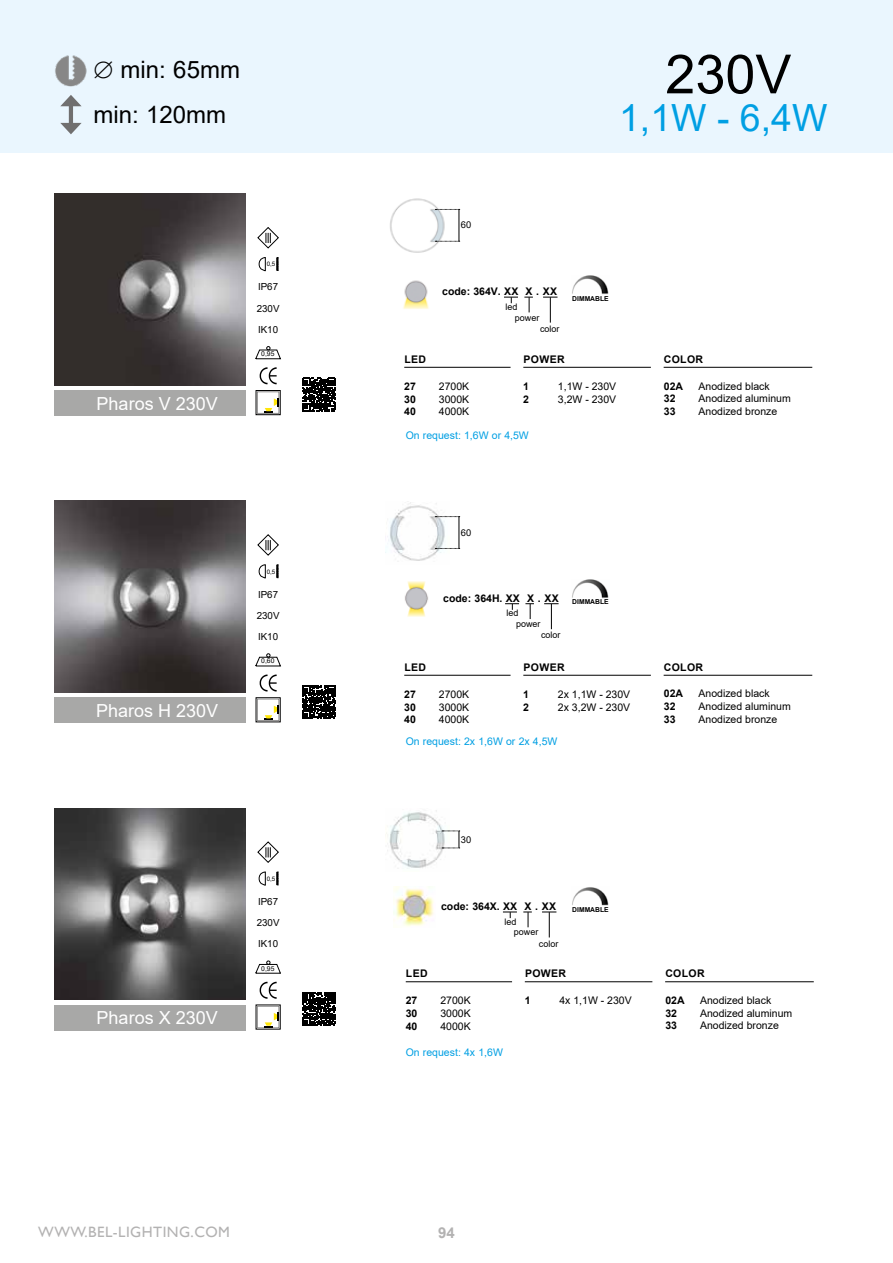
<style>
.page{position:relative;width:893px;height:1263px;background:#fff}
.page>*{position:absolute;margin:0;border:0;box-sizing:border-box;transform-origin:0 0}
.t1{font:54px "Arial";color:#000}
.t2{font:37.5px "Arial";color:#009fe3}
.t3{font:24px/44.8px "Arial";color:#000}
.t4{font:18px "Arial";color:#fff}
.t5{font:15px "Gill Sans";letter-spacing:.03em;color:#b3b2b2}
.t6{font:700 15px "Arial";color:#b3b2b2}
.t7{font:10.5px "Arial";color:#000}
.t8{font:700 10.5px "Arial";color:#000}
.t9{font:10.5px "Arial";color:#009fe3}
.t10{font:9.75px/21.3px "Arial";color:#000}
.t11{font:9.3px "Arial";color:#000}
.t12{font:9px "Arial";color:#000}
.t13{font:700 6.75px "Arial";color:#000}
.t14{font:6.75px "Arial Unicode MS";color:#000}
.t15{font:6.15px "Arial";color:#000}
</style>
<div class="page">
<div style="left:0;top:0;width:893px;height:153px;background:#eaf6fe"></div>
<hr style="left:406px;top:981px;width:106px;height:1px;background:#000">
<hr style="left:525px;top:981px;width:127px;height:1px;background:#000">
<hr style="left:665px;top:981px;width:149px;height:1px;background:#000">
<hr style="left:404px;top:675px;width:107px;height:1px;background:#000">
<hr style="left:523px;top:675px;width:128px;height:1px;background:#000">
<hr style="left:664px;top:675px;width:148px;height:1px;background:#000">
<img style="left:54px;top:194px;width:191px;height:191px">
<div style="left:54px;top:390px;width:191px;height:26px;background:#a8a8a7"></div>
<svg style="left:257px;top:227px;width:22px;height:21px"></svg>
<svg style="left:277px;top:257px;width:2px;height:14px"></svg>
<svg style="left:259px;top:257px;width:7px;height:14px"></svg>
<svg style="left:255px;top:346px;width:26px;height:13px"></svg>
<svg style="left:260px;top:367px;width:17px;height:17px"></svg>
<div style="left:256px;top:390px;width:25px;height:25px;border:1px solid #000"></div>
<div style="left:257px;top:391px;width:22px;height:23px;border:1px solid #8a8989"></div>
<svg style="left:264px;top:398px;width:15px;height:15px"></svg>
<img style="left:54px;top:501px;width:191px;height:191px">
<div style="left:54px;top:697px;width:191px;height:26px;background:#a8a8a7"></div>
<svg style="left:257px;top:534px;width:22px;height:22px"></svg>
<svg style="left:277px;top:565px;width:2px;height:13px"></svg>
<svg style="left:259px;top:564px;width:7px;height:14px"></svg>
<svg style="left:255px;top:654px;width:26px;height:12px"></svg>
<svg style="left:260px;top:674px;width:17px;height:17px"></svg>
<div style="left:256px;top:697px;width:25px;height:25px;border:1px solid #000"></div>
<div style="left:257px;top:699px;width:22px;height:22px;border:1px solid #8a8989"></div>
<svg style="left:264px;top:705px;width:15px;height:15px"></svg>
<img style="left:54px;top:808px;width:191px;height:191px">
<div style="left:54px;top:1005px;width:191px;height:25px;background:#a8a8a7"></div>
<svg style="left:257px;top:841px;width:22px;height:22px"></svg>
<svg style="left:277px;top:872px;width:2px;height:14px"></svg>
<svg style="left:259px;top:871px;width:7px;height:14px"></svg>
<svg style="left:256px;top:961px;width:25px;height:12px"></svg>
<svg style="left:260px;top:982px;width:17px;height:17px"></svg>
<div style="left:257px;top:1006px;width:22px;height:22px;border:1px solid #8a8989"></div>
<svg style="left:264px;top:1012px;width:15px;height:15px"></svg>
<img style="left:394px;top:887px;width:40px;height:40px">
<svg style="left:503px;top:912px;width:14px;height:6px"></svg>
<svg style="left:523px;top:912px;width:9px;height:15px"></svg>
<svg style="left:542px;top:912px;width:14px;height:25px"></svg>
<svg style="left:505px;top:603px;width:14px;height:7px"></svg>
<svg style="left:525px;top:603px;width:9px;height:16px"></svg>
<svg style="left:544px;top:603px;width:15px;height:26px"></svg>
<img style="left:405px;top:581px;width:23px;height:36px">
<svg style="left:504px;top:297px;width:14px;height:6px"></svg>
<svg style="left:524px;top:297px;width:9px;height:15px"></svg>
<svg style="left:543px;top:297px;width:14px;height:26px"></svg>
<img style="left:403px;top:280px;width:26px;height:29px">
<svg style="left:302px;top:686px;width:34px;height:33px"></svg>
<svg style="left:302px;top:378px;width:34px;height:33px"></svg>
<svg style="left:302px;top:992px;width:34px;height:34px"></svg>
<img style="left:390px;top:198px;width:60px;height:55px">
<hr style="left:459px;top:209px;width:1px;height:32px;background:#000">
<svg style="left:435px;top:209px;width:25px;height:1px"></svg>
<svg style="left:435px;top:241px;width:25px;height:1px"></svg>
<img style="left:388px;top:502px;width:62px;height:59px">
<hr style="left:459px;top:516px;width:1px;height:32px;background:#000">
<svg style="left:435px;top:516px;width:25px;height:1px"></svg>
<svg style="left:435px;top:548px;width:25px;height:1px"></svg>
<img style="left:386px;top:810px;width:64px;height:59px">
<svg style="left:442px;top:831px;width:18px;height:18px"></svg>
<hr style="left:404px;top:367px;width:107px;height:1px;background:#000">
<hr style="left:523px;top:367px;width:128px;height:1px;background:#000">
<hr style="left:664px;top:367px;width:148px;height:1px;background:#000">
<img style="left:55px;top:55px;width:32px;height:32px">
<hr style="left:69px;top:102px;width:4px;height:25px;background:#706f6f">
<svg style="left:60px;top:95px;width:21px;height:11px"></svg>
<svg style="left:60px;top:123px;width:22px;height:11px"></svg>
<img style="left:572px;top:275px;width:37px;height:20px">
<img style="left:572px;top:579px;width:37px;height:20px">
<img style="left:572px;top:887px;width:37px;height:19px">
<h3 class="t3" style="left:94px;top:47px;width:148px">∅ min: 65mm min: 120mm</h3>
<h3 class="t4" style="left:97px;top:391px;width:123px">Pharos V 230V</h3>
<p class="t15" style="left:267px;top:260px;width:10px">0,5</p>
<p class="t10" style="left:257px;top:276px;width:24px">IP67<br>230V<br>IK10</p>
<p class="t14" style="left:261px;top:349px;width:15px">0,95</p>
<h3 class="t4" style="left:96px;top:698px;width:124px">Pharos H 230V</h3>
<p class="t15" style="left:267px;top:567px;width:10px">0,5</p>
<p class="t10" style="left:257px;top:583px;width:24px">IP67<br>230V<br>IK10</p>
<p class="t14" style="left:261px;top:656px;width:15px">0,60</p>
<h3 class="t4" style="left:97px;top:1005px;width:123px">Pharos X 230V</h3>
<p class="t15" style="left:267px;top:874px;width:10px">0,5</p>
<p class="t10" style="left:257px;top:891px;width:24px">IP67<br>230V<br>IK10</p>
<p class="t14" style="left:261px;top:963px;width:15px">0,95</p>
<h1 class="t1" style="left:665px;top:37px;width:128px">230V</h1>
<h2 class="t2" style="left:619px;top:91px;width:210px">1,1W - 6,4W</h2>
<p class="t11" style="left:461px;top:219px;width:12px">60</p>
<p class="t8" style="left:404px;top:352px;width:23px">LED</p>
<p class="t8" style="left:442px;top:284px;width:117px">code: 364V. XX X . XX</p>
<p class="t12" style="left:505px;top:300px;width:14px">led</p>
<p class="t12" style="left:540px;top:322px;width:21px">color</p>
<p class="t12" style="left:515px;top:311px;width:26px">power</p>
<p class="t13" style="left:572px;top:293px;width:38px">DIMMABLE</p>
<p class="t8" style="left:523px;top:352px;width:43px">POWER</p>
<p class="t8" style="left:664px;top:352px;width:41px">COLOR</p>
<p class="t8" style="left:404px;top:379px;width:13px">27</p>
<p class="t7" style="left:439px;top:379px;width:32px">2700K</p>
<p class="t8" style="left:404px;top:391px;width:13px">30</p>
<p class="t7" style="left:439px;top:392px;width:32px">3000K</p>
<p class="t8" style="left:404px;top:404px;width:13px">40</p>
<p class="t7" style="left:439px;top:404px;width:32px">4000K</p>
<p class="t8" style="left:523px;top:379px;width:7px">1</p>
<p class="t7" style="left:558px;top:379px;width:60px">1,1W - 230V</p>
<p class="t8" style="left:523px;top:391px;width:7px">2</p>
<p class="t7" style="left:558px;top:392px;width:60px">3,2W - 230V</p>
<p class="t9" style="left:406px;top:428px;width:125px">On request: 1,6W or 4,5W</p>
<p class="t8" style="left:664px;top:378px;width:21px">02A</p>
<p class="t7" style="left:698px;top:379px;width:73px">Anodized black</p>
<p class="t8" style="left:664px;top:391px;width:13px">32</p>
<p class="t7" style="left:698px;top:391px;width:94px">Anodized aluminum</p>
<p class="t8" style="left:664px;top:404px;width:13px">33</p>
<p class="t7" style="left:698px;top:404px;width:80px">Anodized bronze</p>
<p class="t11" style="left:461px;top:526px;width:12px">60</p>
<p class="t8" style="left:404px;top:659px;width:23px">LED</p>
<p class="t8" style="left:443px;top:591px;width:117px">code: 364H. XX X . XX</p>
<p class="t12" style="left:507px;top:607px;width:14px">led</p>
<p class="t12" style="left:541px;top:629px;width:21px">color</p>
<p class="t12" style="left:516px;top:618px;width:26px">power</p>
<p class="t13" style="left:572px;top:597px;width:38px">DIMMABLE</p>
<p class="t8" style="left:523px;top:659px;width:43px">POWER</p>
<p class="t8" style="left:404px;top:687px;width:13px">27</p>
<p class="t7" style="left:439px;top:687px;width:32px">2700K</p>
<p class="t8" style="left:404px;top:699px;width:13px">30</p>
<p class="t7" style="left:439px;top:700px;width:32px">3000K</p>
<p class="t8" style="left:404px;top:712px;width:13px">40</p>
<p class="t7" style="left:439px;top:712px;width:32px">4000K</p>
<p class="t8" style="left:523px;top:687px;width:7px">1</p>
<p class="t7" style="left:558px;top:687px;width:74px">2x 1,1W - 230V</p>
<p class="t8" style="left:523px;top:699px;width:7px">2</p>
<p class="t7" style="left:558px;top:700px;width:74px">2x 3,2W - 230V</p>
<p class="t9" style="left:406px;top:734px;width:153px">On request: 2x 1,6W or 2x 4,5W</p>
<p class="t8" style="left:664px;top:659px;width:41px">COLOR</p>
<p class="t8" style="left:664px;top:686px;width:21px">02A</p>
<p class="t7" style="left:698px;top:686px;width:73px">Anodized black</p>
<p class="t8" style="left:664px;top:699px;width:13px">32</p>
<p class="t7" style="left:698px;top:699px;width:94px">Anodized aluminum</p>
<p class="t8" style="left:664px;top:711px;width:13px">33</p>
<p class="t7" style="left:698px;top:712px;width:80px">Anodized bronze</p>
<p class="t11" style="left:461px;top:833px;width:12px">30</p>
<p class="t8" style="left:406px;top:966px;width:23px">LED</p>
<p class="t8" style="left:441px;top:899px;width:117px">code: 364X. XX X . XX</p>
<p class="t12" style="left:504px;top:915px;width:14px">led</p>
<p class="t12" style="left:539px;top:937px;width:21px">color</p>
<p class="t12" style="left:514px;top:926px;width:26px">power</p>
<p class="t13" style="left:572px;top:905px;width:38px">DIMMABLE</p>
<p class="t8" style="left:525px;top:966px;width:43px">POWER</p>
<p class="t8" style="left:406px;top:993px;width:13px">27</p>
<p class="t7" style="left:440px;top:993px;width:32px">2700K</p>
<p class="t8" style="left:406px;top:1006px;width:13px">30</p>
<p class="t7" style="left:440px;top:1006px;width:32px">3000K</p>
<p class="t8" style="left:406px;top:1018px;width:13px">40</p>
<p class="t7" style="left:440px;top:1019px;width:32px">4000K</p>
<p class="t9" style="left:406px;top:1045px;width:99px">On request: 4x 1,6W</p>
<p class="t8" style="left:525px;top:993px;width:7px">1</p>
<p class="t7" style="left:559px;top:993px;width:74px">4x 1,1W - 230V</p>
<p class="t8" style="left:665px;top:966px;width:41px">COLOR</p>
<p class="t8" style="left:665px;top:993px;width:21px">02A</p>
<p class="t7" style="left:700px;top:993px;width:73px">Anodized black</p>
<p class="t8" style="left:665px;top:1005px;width:13px">32</p>
<p class="t7" style="left:700px;top:1006px;width:94px">Anodized aluminum</p>
<p class="t8" style="left:665px;top:1018px;width:13px">33</p>
<p class="t7" style="left:700px;top:1018px;width:80px">Anodized bronze</p>
<h3 class="t5" style="left:38px;top:1223px;width:193px">WWW.BEL-LIGHTING.COM</h3>
<h3 class="t6" style="left:438px;top:1222px;width:18px">94</h3>
</div>
